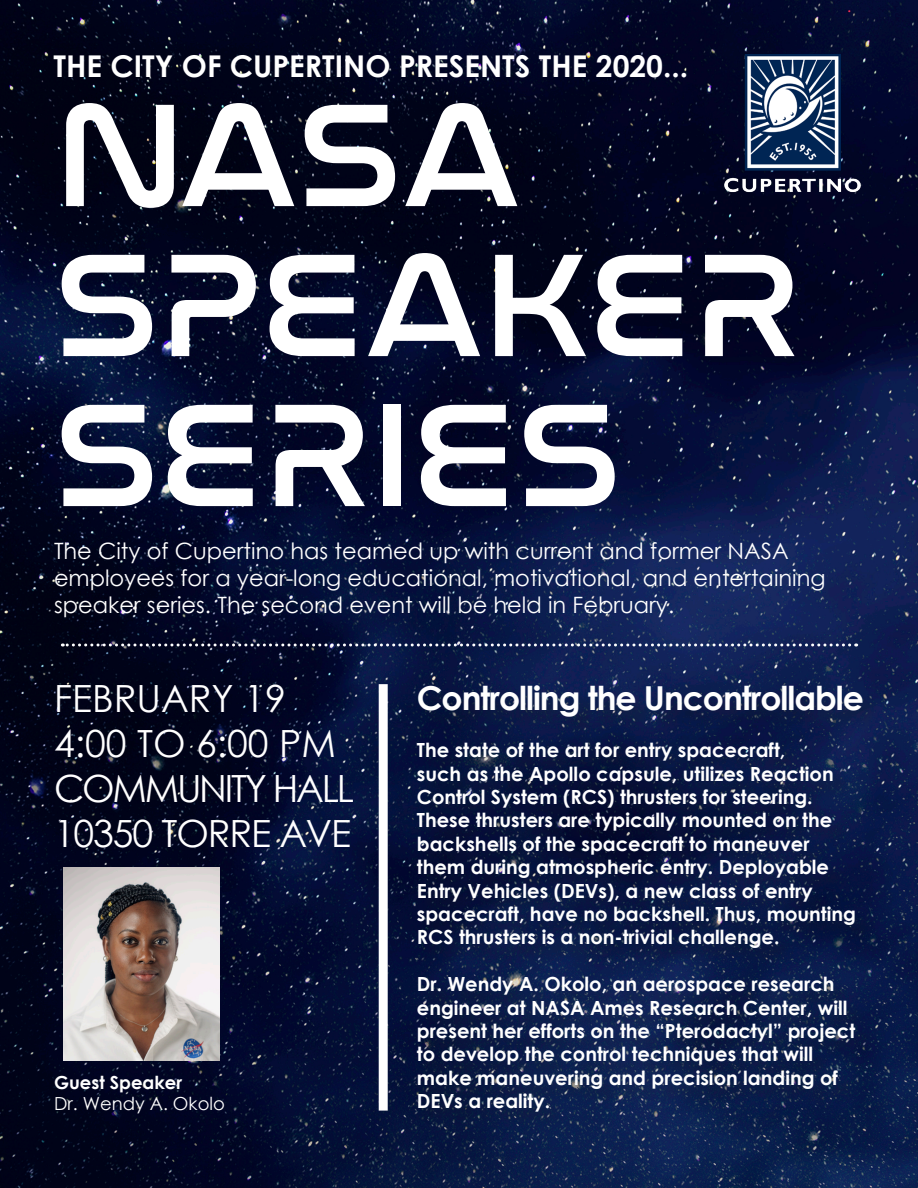
<style>
.page{position:relative;width:918px;height:1188px;background:#fff}
.page>*{position:absolute;margin:0;border:0;box-sizing:border-box;transform-origin:0 0}
.t1{font:150px/150px "Nasalization Rg";color:#fff}
.t2{font:37.5px/45px "Century Gothic";color:#fff}
.t3{font:37.5px "Century Gothic";letter-spacing:-.03em;color:#fff}
.t4{font:700 33px "Century Gothic";letter-spacing:-.03em;color:#fff}
.t5{font:700 30px "Century Gothic";color:#fff}
.t6{font:22.5px/27px "Century Gothic";color:#fff}
.t7{font:700 19.5px/23.4px "Century Gothic";color:#fff}
.t8{font:18px/21.6px "Century Gothic";color:#fff}
.s1{font-weight:700}
</style>
<div class="page">
<img style="left:0;top:0;width:918px;height:1188px">
<img style="left:718px;top:54px;width:146px;height:144px">
<div style="left:420px;top:689px;width:461px;height:441px;background:#231f20;opacity:.25"></div>
<div style="left:379px;top:684px;width:9px;height:427px;background:#fff"></div>
<svg style="left:62px;top:644px;width:788px;height:2px"></svg>
<img style="left:63px;top:868px;width:156px;height:192px">
<div style="left:205px;top:173px;width:69px;height:17px;background:#fff"></div>
<div style="left:424px;top:173px;width:70px;height:17px;background:#fff"></div>
<div style="left:389px;top:324px;width:70px;height:17px;background:#fff"></div>
<p class="t5" style="left:54px;top:43px;width:636px">THE CITY OF CUPERTINO PRESENTS THE 2020...</p>
<p class="t1" style="left:54px;top:57px;width:748px">NASA<br>SPEAKER<br>SERIES</p>
<p class="t6" style="left:54px;top:537px;width:773px">The City of Cupertino has teamed up with current and former NASA employees for a year-long educational, motivational, and entertaining speaker series. The second event will be held in February.</p>
<p class="t2" style="left:54px;top:676px;width:302px">FEBRUARY 19<br>4:00 TO 6:00 PM<br>COMMUNITY HALL</p>
<p class="t3" style="left:54px;top:808px;width:299px">10350 TORRE AVE</p>
<p class="t8" style="left:54px;top:1071px;width:172px"><span class="s1">Guest Speaker<br></span>Dr. Wendy A. Okolo</p>
<p class="t4" style="left:417px;top:673px;width:449px">Controlling the Uncontrollable</p>
<p class="t7" style="left:417px;top:738px;width:441px">The state of the art for entry spacecraft,<br>such as the Apollo capsule, utilizes Reaction Control System (RCS) thrusters for steering.<br>These thrusters are typically mounted on the backshells of the spacecraft to maneuver them during atmospheric entry. Deployable Entry Vehicles (DEVs), a new class of entry spacecraft, have no backshell. Thus, mounting RCS thrusters is a non-trivial challenge.</p>
<p class="t7" style="left:417px;top:972px;width:440px">Dr. Wendy A. Okolo, an aerospace research engineer at NASA Ames Research Center, will present her efforts on the “Pterodactyl” project to develop the control techniques that will make maneuvering and precision landing of DEVs a reality.</p>
</div>
